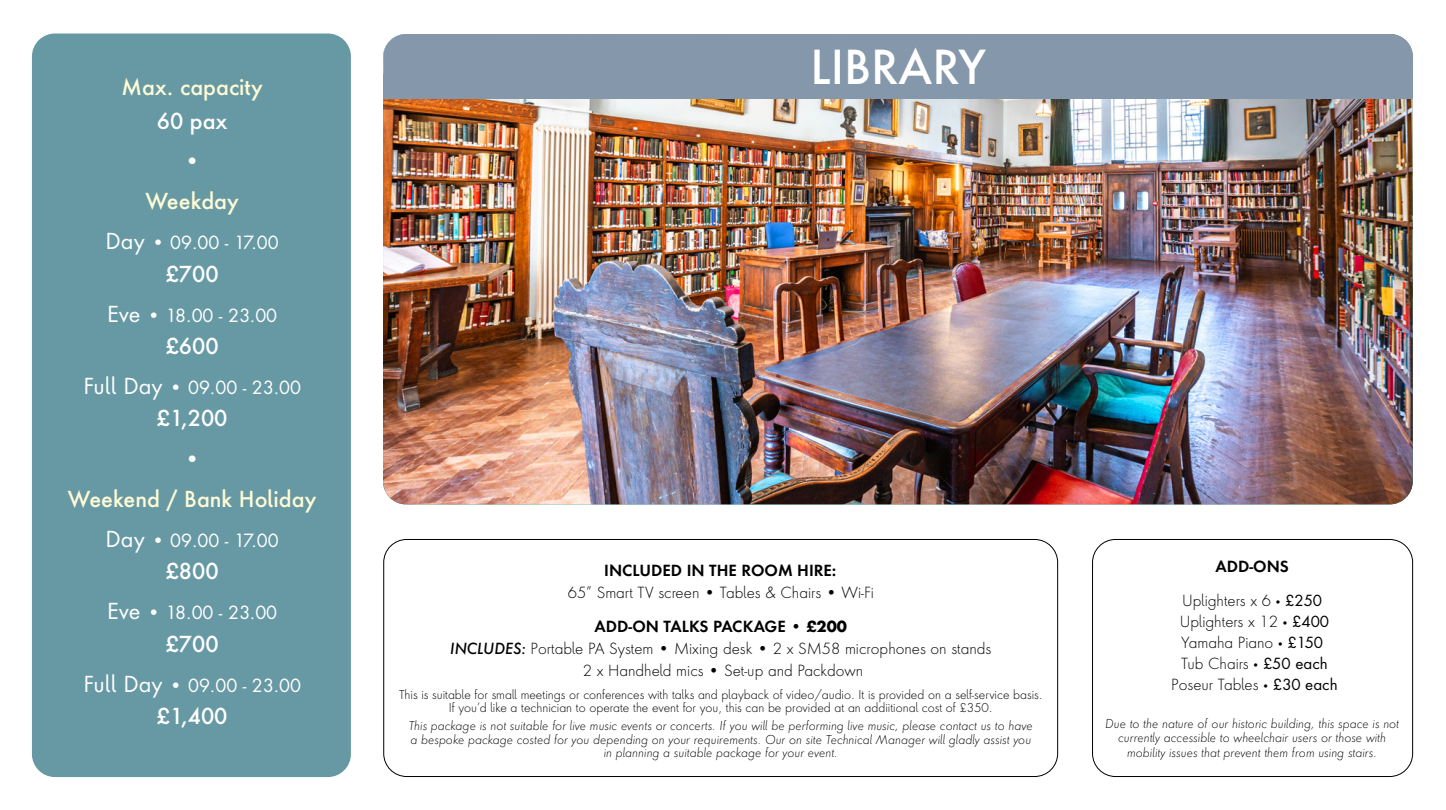
<style>
.page{position:relative;width:1446px;height:810px;background:#fff}
.page>*{position:absolute;margin:0;border:0;box-sizing:border-box;transform-origin:0 0}
.t1{font:500 45.6px "Futura ND Alt";color:#fff}
.t2{font:500 21.45px "Futura ND Alt";color:#fffbd6}
.t3{font:500 21.45px "Futura ND Alt";color:#fff}
.t4{font:21.45px "Futura ND Alt";color:#fff}
.t5{font:17.7px "Futura ND Alt";color:#fff}
.t6{font:300 14.92px/22.4px "Futura ND Alt";color:#000;text-align:center}
.t7{font:600 14.92px "Futura ND Alt";color:#000}
.t8{font:italic 300 11.93px/13.4px "Futura ND Alt";color:#000;text-align:center}
.t9{font:300 11.93px/13.4px "Futura ND Alt";color:#000;text-align:center}
.s1{font-size:21.45px}
.s2{font-weight:600}
.s3{font-weight:700}
.s4{font-weight:500;font-style:italic}
.s5{font-size:10.43px}
.s6{font-weight:400}
</style>
<div class="page">
<img style="left:383px;top:34px;width:1029px;height:470px">
<div style="left:383px;top:34px;width:1030px;height:62px;background:#8597ab;border-radius:23px"></div>
<div style="left:383px;top:74px;width:1030px;height:25px;background:#8597ab"></div>
<div style="left:32px;top:34px;width:319px;height:743px;background:#6799a4;border-radius:23px"></div>
<div style="left:1092px;top:539px;width:321px;height:238px;border:1px solid #000;border-radius:23px"></div>
<div style="left:383px;top:539px;width:675px;height:238px;border:1px solid #000;border-radius:23px"></div>
<p class="t2" style="left:121px;top:73px;width:143px">Max. capacity</p>
<p class="t3" style="left:157px;top:107px;width:72px">60 pax</p>
<p class="t4" style="left:184px;top:145px;width:18px">•</p>
<p class="t2" style="left:145px;top:187px;width:95px">Weekday</p>
<p class="t5" style="left:106px;top:230px;width:175px"><span class="s1">Day</span> • 09.00 - 17.00</p>
<p class="t3" style="left:166px;top:259px;width:54px">£700</p>
<p class="t5" style="left:107px;top:302px;width:172px"><span class="s1">Eve</span> • 18.00 - 23.00</p>
<p class="t3" style="left:166px;top:332px;width:54px">£600</p>
<p class="t5" style="left:83px;top:374px;width:219px"><span class="s1">Full Day</span> • 09.00 - 23.00</p>
<p class="t3" style="left:157px;top:404px;width:72px">£1,200</p>
<p class="t4" style="left:184px;top:443px;width:18px">•</p>
<p class="t2" style="left:68px;top:485px;width:250px">Weekend / Bank Holiday</p>
<p class="t5" style="left:106px;top:527px;width:175px"><span class="s1">Day</span> • 09.00 - 17.00</p>
<p class="t3" style="left:166px;top:557px;width:54px">£800</p>
<p class="t5" style="left:107px;top:600px;width:172px"><span class="s1">Eve</span> • 18.00 - 23.00</p>
<p class="t3" style="left:166px;top:629px;width:54px">£700</p>
<p class="t5" style="left:83px;top:672px;width:219px"><span class="s1">Full Day</span> • 09.00 - 23.00</p>
<p class="t3" style="left:157px;top:702px;width:72px">£1,400</p>
<p class="t1" style="left:810px;top:37px;width:177px">LIBRARY</p>
<p class="t6" style="left:568px;top:559px;width:307px"><span class="s2">INCLUDED IN THE ROOM HIRE:<br></span>65” Smart TV screen • Tables &amp; Chairs • Wi-Fi</p>
<p class="t6" style="left:450px;top:615px;width:542px"><span class="s2">ADD-ON TALKS PACKAGE</span> • <span class="s3">£200<br></span><span class="s4">INCLUDES:</span> Portable PA System • Mixing desk • 2 x SM58 microphones on stands</p>
<p class="t6" style="left:583px;top:660px;width:282px">2 x Handheld mics • Set-up and Packdown</p>
<p class="t9" style="left:399px;top:688px;width:645px">This is suitable for small meetings or conferences with talks and playback of video/audio. It is provided on a self-service basis.<br>If you’d like a technician to operate the event for you, this can be provided at an addiitional cost of £350.</p>
<p class="t8" style="left:409px;top:719px;width:625px">This package is not suitable for live music events or concerts. If you will be performing live music, please contact us to have a bespoke package costed for you depending on your requirements. Our on site Technical Manager will gladly assist you in planning a suitable package for your event.</p>
<p class="t7" style="left:1215px;top:557px;width:75px">ADD-ONS</p>
<p class="t6" style="left:1182px;top:590px;width:142px">Uplighters x 6 <span class="s5">•</span> <span class="s6">£250</span></p>
<p class="t6" style="left:1180px;top:610px;width:151px">Uplighters x 12 <span class="s5">•</span> <span class="s6">£400</span></p>
<p class="t6" style="left:1181px;top:631px;width:144px">Yamaha Piano <span class="s5">•</span> <span class="s6">£150</span></p>
<p class="t6" style="left:1181px;top:652px;width:148px">Tub Chairs <span class="s5">•</span> <span class="s6">£50 each</span></p>
<p class="t6" style="left:1171px;top:673px;width:168px">Poseur Tables <span class="s5">•</span> <span class="s6">£30 each</span></p>
<p class="t8" style="left:1105px;top:716px;width:295px;line-height:14.3px">Due to the nature of our historic building, this space is not currently accessible to wheelchair users or those with mobility issues that prevent them from using stairs.</p>
</div>
